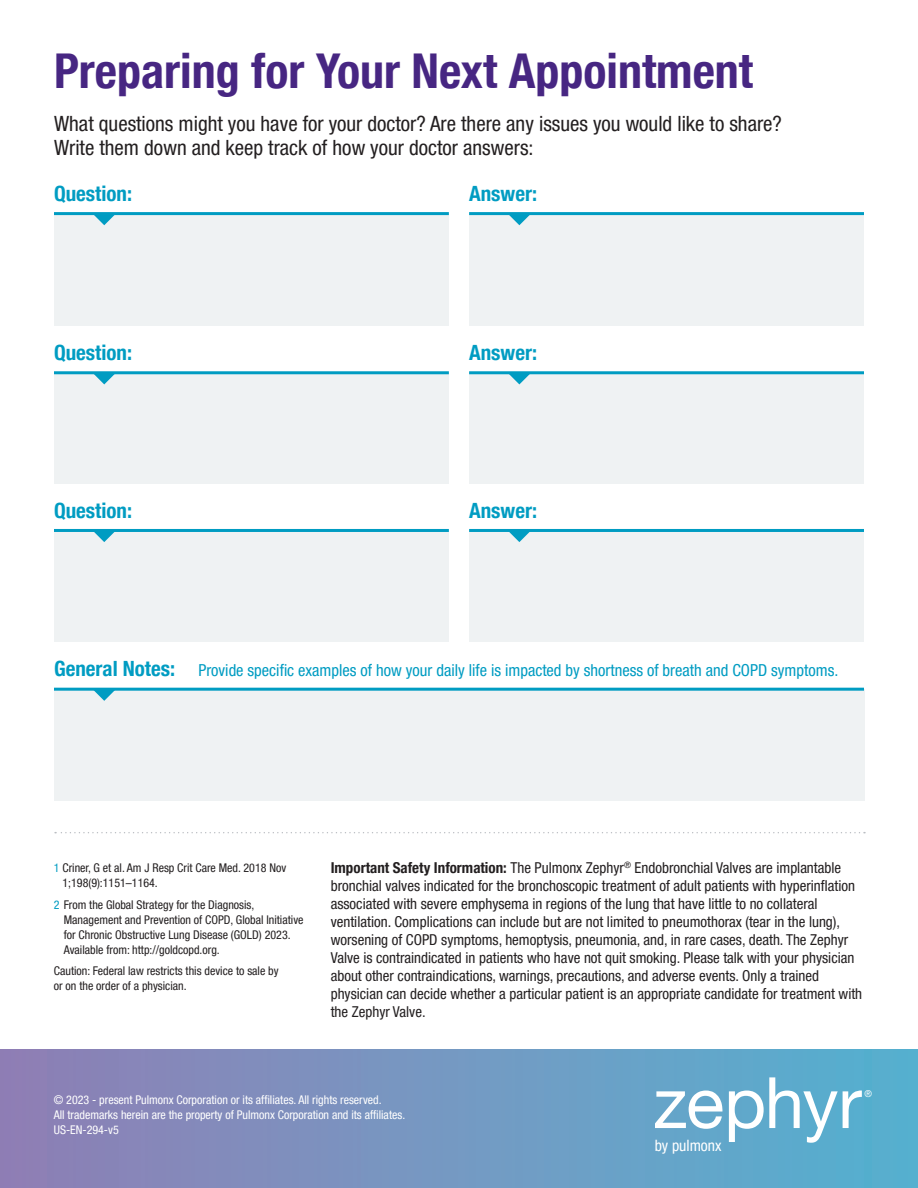
<style>
.page{position:relative;width:918px;height:1188px;background:#fff}
.page>*{position:absolute;margin:0;border:0;box-sizing:border-box;transform-origin:0 0}
.t1{font:70.95px "Helvetica Neue";letter-spacing:-.02em;color:#fff}
.t2{font:700 condensed 48px "Helvetica Neue LT Pro";color:#472682}
.t3{font:condensed 21px/24px "Helvetica Neue LT Pro";color:#231f20}
.t4{font:700 condensed 21px "Helvetica Neue LT Pro";color:#009cc2}
.t5{font:condensed 16.5px "Helvetica Neue LT Pro";color:#009cc2}
.t6{font:condensed 15.6px "Helvetica Neue LT Pro";color:#fff}
.t7{font:condensed 15px/18px "Helvetica Neue LT Pro";color:#231f20}
.t8{font:condensed 12px/15px "Helvetica Neue LT Pro";color:#231f20}
.t9{font:condensed 12px/15px "Helvetica Neue LT Pro";color:#fff}
.t10{font:condensed 9.45px "Helvetica Neue LT Pro";color:#fff}
.s1{color:#009cc2}
.s2{font-weight:700}
</style>
<div class="page">
<div style="left:0;top:1049px;width:918px;height:139px;background:linear-gradient(to right,#917fb4,#55b2d0)"></div>
<svg style="left:55px;top:832px;width:810px;height:1px"></svg>
<div style="left:54px;top:214px;width:395px;height:111px;background:#eff2f3"></div>
<div style="left:54px;top:373px;width:395px;height:111px;background:#eff2f3"></div>
<div style="left:54px;top:531px;width:395px;height:111px;background:#eff2f3"></div>
<div style="left:54px;top:689px;width:810px;height:112px;background:#eff2f3"></div>
<div style="left:469px;top:214px;width:395px;height:111px;background:#eff2f3"></div>
<div style="left:469px;top:373px;width:395px;height:111px;background:#eff2f3"></div>
<div style="left:469px;top:531px;width:395px;height:111px;background:#eff2f3"></div>
<svg style="left:92px;top:215px;width:24px;height:10px"></svg>
<svg style="left:92px;top:374px;width:24px;height:10px"></svg>
<svg style="left:94px;top:532px;width:21px;height:10px"></svg>
<svg style="left:94px;top:691px;width:20px;height:10px"></svg>
<svg style="left:508px;top:215px;width:23px;height:10px"></svg>
<svg style="left:508px;top:374px;width:23px;height:10px"></svg>
<svg style="left:509px;top:532px;width:21px;height:10px"></svg>
<hr style="left:54px;top:212px;width:395px;height:3px;background:#009cc2">
<hr style="left:54px;top:371px;width:395px;height:3px;background:#009cc2">
<hr style="left:54px;top:529px;width:395px;height:3px;background:#009cc2">
<hr style="left:54px;top:688px;width:810px;height:3px;background:#009cc2">
<hr style="left:469px;top:212px;width:395px;height:3px;background:#009cc2">
<hr style="left:469px;top:371px;width:395px;height:3px;background:#009cc2">
<hr style="left:469px;top:529px;width:395px;height:3px;background:#009cc2">
<h2 class="t2" style="left:54px;top:53px;width:701px">Preparing for Your Next Appointment</h2>
<h3 class="t3" style="left:54px;top:113px;width:729px">What questions might you have for your doctor? Are there any issues you would like to share?<br>Write them down and keep track of how your doctor answers:</h3>
<h3 class="t4" style="left:54px;top:186px;width:80px">Question:</h3>
<h3 class="t4" style="left:469px;top:186px;width:70px">Answer:</h3>
<h3 class="t4" style="left:54px;top:345px;width:80px">Question:</h3>
<h3 class="t4" style="left:469px;top:345px;width:70px">Answer:</h3>
<h3 class="t4" style="left:54px;top:502px;width:80px">Question:</h3>
<h3 class="t4" style="left:469px;top:502px;width:70px">Answer:</h3>
<h3 class="t4" style="left:54px;top:661px;width:123px">General Notes:</h3>
<p class="t5" style="left:198px;top:661px;width:641px">Provide specific examples of how your daily life is impacted by shortness of breath and COPD symptoms.</p>
<p class="t8" style="left:63px;top:861px;width:225px;text-indent:-9px"><span class="s1">1</span> Criner, G et al. Am J Resp Crit Care Med. 2018 Nov<br>1;198(9):1151–1164.</p>
<p class="t8" style="left:64px;top:898px;width:241px;text-indent:-10px"><span class="s1">2</span> From the Global Strategy for the Diagnosis, Management and Prevention of COPD, Global Initiative for Chronic Obstructive Lung Disease (GOLD) 2023.<br>Available from: http://goldcopd.org.</p>
<p class="t8" style="left:54px;top:965px;width:226px">Caution: Federal law restricts this device to sale by or on the order of a physician.</p>
<p class="t7" style="left:331px;top:859px;width:533px"><span class="s2">Important Safety Information:</span> The Pulmonx Zephyr<sup>®</sup> Endobronchial Valves are implantable bronchial valves indicated for the bronchoscopic treatment of adult patients with hyperinflation associated with severe emphysema in regions of the lung that have little to no collateral ventilation. Complications can include but are not limited to pneumothorax (tear in the lung), worsening of COPD symptoms, hemoptysis, pneumonia, and, in rare cases, death. The Zephyr Valve is contraindicated in patients who have not quit smoking. Please talk with your physician about other contraindications, warnings, precautions, and adverse events. Only a trained physician can decide whether a particular patient is an appropriate candidate for treatment with the Zephyr Valve.</p>
<p class="t9" style="left:54px;top:1092px;width:353px">© 2023 - present Pulmonx Corporation or its affiliates. All rights reserved.<br>All trademarks herein are the property of Pulmonx Corporation and its affiliates.<br>US-EN-294-v5</p>
<h1 class="t1" style="left:653px;top:1077px;width:210px">zephyr</h1>
<p class="t6" style="left:655px;top:1140px;width:68px">by pulmonx</p>
<p class="t10" style="left:864px;top:1090px;width:9px">®</p>
</div>
